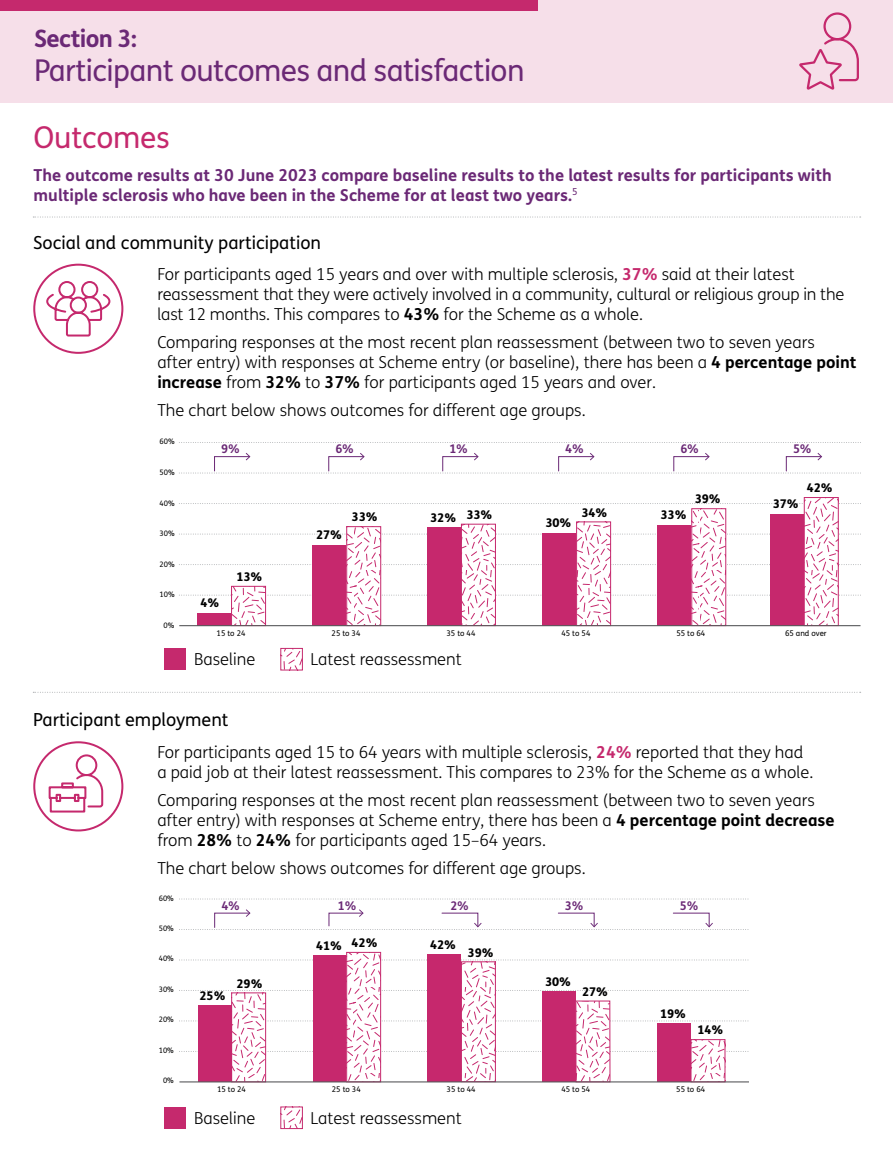
<style>
.page{position:relative;width:893px;height:1166px;background:#fff}
.page>*{position:absolute;margin:0;border:0;box-sizing:border-box;transform-origin:0 0}
.H2__Section_heading{font:30px "FS Me";letter-spacing:-.02em;color:#6b2976}
.H3__Section_Sub_-_Pi{font:30px "FS Me";letter-spacing:-.01em;color:#c5296d}
.H2__Section_heading-2{font:700 24px "FS Me";letter-spacing:-.03em;color:#6b2976}
.H4__Text_heading{font:18px "FS Me";color:#000}
.T__Basic_Paragraph{font:300 16.5px/19.8px "FS Me";color:#000}
.T__Outcomes_Intro{font:700 16.5px/19.8px "FS Me";color:#6b2976}
.t1{font:800 12px "FS Me";color:#010101}
.t2{font:700 12px "FS Me";color:#6b2976}
.t3{font:7.8px "FS Me";color:#010101}
.t4{font:7.5px "FS Me";color:#010101}
.s1{font-weight:700;color:#c5296d}
.s2{font-weight:700}
</style>
<div class="page">
<div style="left:0;top:0;width:893px;height:102px;background:#f6dfe9"></div>
<div style="left:0;top:0;width:537px;height:11px;background:#c5296d"></div>
<svg style="left:33px;top:216px;width:828px;height:1px"></svg>
<svg style="left:799px;top:12px;width:60px;height:78px"></svg>
<div style="left:33px;top:263px;width:90px;height:91px;border:2px solid #c5296d;border-radius:50%"></div>
<svg style="left:45px;top:280px;width:66px;height:57px"></svg>
<div style="left:33px;top:741px;width:90px;height:90px;border:2px solid #c5296d;border-radius:50%"></div>
<svg style="left:48px;top:753px;width:56px;height:60px"></svg>
<svg style="left:179px;top:442px;width:680px;height:1px"></svg>
<svg style="left:179px;top:503px;width:680px;height:1px"></svg>
<svg style="left:179px;top:533px;width:680px;height:1px"></svg>
<svg style="left:179px;top:564px;width:680px;height:1px"></svg>
<svg style="left:179px;top:594px;width:680px;height:1px"></svg>
<div style="left:198px;top:612px;width:34px;height:13px;background:#c6286d"></div>
<svg style="left:233px;top:588px;width:31px;height:35px"></svg>
<div style="left:231px;top:586px;width:35px;height:39px;border:1px solid #c6286d"></div>
<div style="left:770px;top:513px;width:34px;height:112px;background:#c6286d"></div>
<svg style="left:806px;top:499px;width:30px;height:124px"></svg>
<div style="left:804px;top:497px;width:34px;height:128px;border:1px solid #c6286d"></div>
<div style="left:658px;top:525px;width:34px;height:100px;background:#c6286d"></div>
<svg style="left:694px;top:510px;width:30px;height:113px"></svg>
<div style="left:692px;top:508px;width:34px;height:117px;border:1px solid #c6286d"></div>
<div style="left:543px;top:532px;width:34px;height:93px;background:#c6286d"></div>
<svg style="left:578px;top:523px;width:31px;height:100px"></svg>
<div style="left:576px;top:521px;width:35px;height:104px;border:1px solid #c6286d"></div>
<div style="left:427px;top:527px;width:34px;height:98px;background:#c6286d"></div>
<svg style="left:463px;top:526px;width:31px;height:97px"></svg>
<div style="left:461px;top:524px;width:35px;height:101px;border:1px solid #c6286d"></div>
<div style="left:313px;top:544px;width:34px;height:81px;background:#c6286d"></div>
<svg style="left:348px;top:528px;width:31px;height:95px"></svg>
<div style="left:346px;top:526px;width:35px;height:99px;border:1px solid #c6286d"></div>
<hr style="left:179px;top:625px;width:681px;height:1px;background:#595a5c">
<svg style="left:179px;top:453px;width:680px;height:20px"></svg>
<svg style="left:179px;top:898px;width:570px;height:1px"></svg>
<svg style="left:179px;top:959px;width:570px;height:1px"></svg>
<svg style="left:179px;top:1020px;width:570px;height:1px"></svg>
<svg style="left:233px;top:994px;width:31px;height:85px"></svg>
<div style="left:231px;top:992px;width:35px;height:89px;border:1px solid #c6286d"></div>
<div style="left:657px;top:1022px;width:34px;height:59px;background:#c6286d"></div>
<svg style="left:693px;top:1041px;width:30px;height:38px"></svg>
<div style="left:691px;top:1039px;width:34px;height:42px;border:1px solid #c6286d"></div>
<div style="left:542px;top:991px;width:34px;height:90px;background:#c6286d"></div>
<svg style="left:578px;top:1002px;width:30px;height:77px"></svg>
<div style="left:427px;top:954px;width:34px;height:127px;background:#c6286d"></div>
<svg style="left:463px;top:963px;width:31px;height:116px"></svg>
<div style="left:461px;top:961px;width:35px;height:120px;border:1px solid #c6286d"></div>
<div style="left:313px;top:955px;width:34px;height:126px;background:#c6286d"></div>
<div style="left:198px;top:1005px;width:34px;height:76px;background:#c6286d"></div>
<svg style="left:348px;top:953px;width:31px;height:126px"></svg>
<div style="left:346px;top:951px;width:35px;height:130px;border:1px solid #c6286d"></div>
<hr style="left:179px;top:1080px;width:570px;height:2px;background:#595a5c">
<svg style="left:214px;top:909px;width:499px;height:19px"></svg>
<div style="left:164px;top:648px;width:22px;height:21px;background:#c5296d"></div>
<svg style="left:283px;top:650px;width:18px;height:18px"></svg>
<div style="left:281px;top:648px;width:22px;height:22px;border:1px solid #c5296d"></div>
<div style="left:164px;top:1106px;width:22px;height:22px;background:#c5296d"></div>
<svg style="left:283px;top:1108px;width:18px;height:18px"></svg>
<div style="left:281px;top:1106px;width:22px;height:22px;border:1px solid #c5296d"></div>
<h2 class="H2__Section_heading-2" style="left:34px;top:23px;width:104px">Section 3:</h2>
<h2 class="H2__Section_heading" style="left:34px;top:54px;width:492px">Participant outcomes and satisfaction</h2>
<h3 class="H3__Section_Sub_-_Pi" style="left:34px;top:120px;width:138px">Outcomes</h3>
<p class="T__Outcomes_Intro" style="left:34px;top:165px;width:800px">The outcome results at 30 June 2023 compare baseline results to the latest results for participants with multiple sclerosis who have been in the Scheme for at least two years.<sup>5</sup></p>
<h4 class="H4__Text_heading" style="left:33px;top:232px;width:289px">Social and community participation</h4>
<p class="T__Basic_Paragraph" style="left:157px;top:265px;width:689px">For participants aged 15 years and over with multiple sclerosis, <span class="s1">37%</span> said at their latest reassessment that they were actively involved in a community, cultural or religious group in the last 12 months. This compares to <span class="s2">43%</span> for the Scheme as a whole.</p>
<p class="T__Basic_Paragraph" style="left:157px;top:333px;width:701px">Comparing responses at the most recent plan reassessment (between two to seven years<br>after entry) with responses at Scheme entry (or baseline), there has been a <span class="s2">4 percentage point increase</span> from <span class="s2">32%</span> to <span class="s2">37%</span> for participants aged 15 years and over.</p>
<p class="T__Basic_Paragraph" style="left:157px;top:401px;width:430px">The chart below shows outcomes for different age groups.</p>
<p class="t4" style="left:160px;top:437px;width:17px">60%</p>
<p class="t4" style="left:160px;top:467px;width:17px">50%</p>
<p class="t4" style="left:160px;top:498px;width:17px">40%</p>
<p class="t4" style="left:160px;top:529px;width:17px">30%</p>
<p class="t4" style="left:160px;top:559px;width:17px">20%</p>
<p class="t4" style="left:160px;top:590px;width:17px">10%</p>
<p class="t4" style="left:164px;top:621px;width:12px">0%</p>
<p class="t2" style="left:221px;top:441px;width:20px">9%</p>
<p class="t2" style="left:335px;top:441px;width:20px">6%</p>
<p class="t2" style="left:449px;top:441px;width:20px">1%</p>
<p class="t2" style="left:565px;top:441px;width:20px">4%</p>
<p class="t2" style="left:680px;top:441px;width:20px">6%</p>
<p class="t2" style="left:793px;top:441px;width:20px">5%</p>
<p class="t1" style="left:200px;top:595px;width:20px">4%</p>
<p class="t1" style="left:236px;top:569px;width:27px">13%</p>
<p class="t1" style="left:316px;top:527px;width:27px">27%</p>
<p class="t1" style="left:352px;top:509px;width:27px">33%</p>
<p class="t1" style="left:430px;top:508px;width:63px">32% 33%</p>
<p class="t1" style="left:581px;top:505px;width:27px">34%</p>
<p class="t1" style="left:545px;top:515px;width:27px">30%</p>
<p class="t1" style="left:661px;top:507px;width:27px">33%</p>
<p class="t1" style="left:695px;top:491px;width:27px">39%</p>
<p class="t1" style="left:773px;top:496px;width:27px">37%</p>
<p class="t1" style="left:807px;top:480px;width:27px">42%</p>
<p class="t3" style="left:217px;top:628px;width:30px">15 to 24</p>
<p class="t3" style="left:332px;top:628px;width:30px">25 to 34</p>
<p class="t3" style="left:446px;top:628px;width:30px">35 to 44</p>
<p class="t3" style="left:561px;top:628px;width:30px">45 to 54</p>
<p class="t3" style="left:676px;top:628px;width:30px">55 to 64</p>
<p class="t3" style="left:785px;top:628px;width:43px">65 and over</p>
<p class="T__Basic_Paragraph" style="left:194px;top:649px;width:63px">Baseline</p>
<p class="T__Basic_Paragraph" style="left:311px;top:649px;width:153px">Latest reassessment</p>
<h4 class="H4__Text_heading" style="left:33px;top:709px;width:197px">Participant employment</h4>
<p class="T__Basic_Paragraph" style="left:157px;top:742px;width:658px">For participants aged 15 to 64 years with multiple sclerosis, <span class="s1">24%</span> reported that they had a paid job at their latest reassessment. This compares to 23% for the Scheme as a whole.</p>
<p class="T__Basic_Paragraph" style="left:157px;top:790px;width:679px">Comparing responses at the most recent plan reassessment (between two to seven years after entry) with responses at Scheme entry, there has been a <span class="s2">4 percentage point decrease </span>from <span class="s2">28%</span> to <span class="s2">24%</span> for participants aged 15–64 years.</p>
<p class="T__Basic_Paragraph" style="left:157px;top:858px;width:430px">The chart below shows outcomes for different age groups.</p>
<p class="t4" style="left:159px;top:893px;width:17px">60%</p>
<p class="t4" style="left:159px;top:923px;width:17px">50%</p>
<p class="t4" style="left:159px;top:954px;width:17px">40%</p>
<p class="t4" style="left:159px;top:984px;width:17px">30%</p>
<p class="t4" style="left:159px;top:1014px;width:17px">20%</p>
<p class="t4" style="left:159px;top:1045px;width:17px">10%</p>
<p class="t4" style="left:163px;top:1075px;width:12px">0%</p>
<p class="t2" style="left:221px;top:897px;width:20px">4%</p>
<p class="t2" style="left:338px;top:897px;width:20px">1%</p>
<p class="t2" style="left:450px;top:897px;width:20px">2%</p>
<p class="t2" style="left:565px;top:897px;width:20px">3%</p>
<p class="t2" style="left:680px;top:897px;width:20px">5%</p>
<p class="t1" style="left:200px;top:988px;width:27px">25%</p>
<p class="t1" style="left:237px;top:975px;width:27px">29%</p>
<p class="t1" style="left:316px;top:936px;width:63px">41% 42%</p>
<p class="t1" style="left:430px;top:936px;width:27px">42%</p>
<p class="t1" style="left:468px;top:944px;width:27px">39%</p>
<p class="t1" style="left:545px;top:974px;width:27px">30%</p>
<p class="t1" style="left:582px;top:983px;width:27px">27%</p>
<p class="t1" style="left:660px;top:1006px;width:27px">19%</p>
<p class="t1" style="left:697px;top:1021px;width:27px">14%</p>
<p class="t3" style="left:217px;top:1084px;width:30px">15 to 24</p>
<p class="t3" style="left:332px;top:1084px;width:30px">25 to 34</p>
<p class="t3" style="left:447px;top:1084px;width:30px">35 to 44</p>
<p class="t3" style="left:561px;top:1084px;width:30px">45 to 54</p>
<p class="t3" style="left:676px;top:1084px;width:30px">55 to 64</p>
<p class="T__Basic_Paragraph" style="left:194px;top:1107px;width:63px">Baseline</p>
<p class="T__Basic_Paragraph" style="left:311px;top:1107px;width:153px">Latest reassessment</p>
</div>
